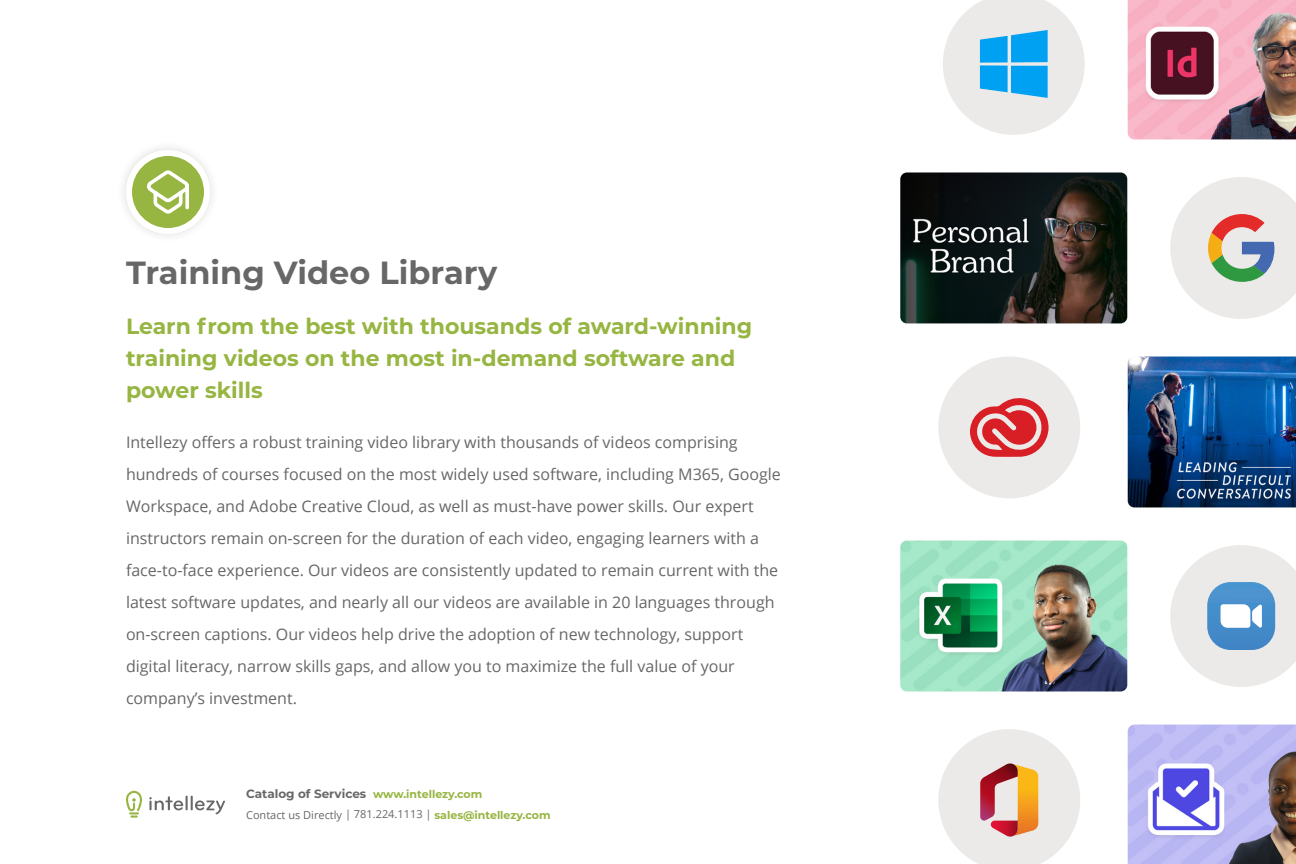
<style>
.page{position:relative;width:1296px;height:864px;background:#fff}
.page>*{position:absolute;margin:0;border:0;box-sizing:border-box;transform-origin:0 0}
.Service_Name{font:700 32px "Montserrat";color:#676767}
.Service_Subheader{font:700 22px/32px "Montserrat";color:#96b541}
.Service_Description{font:16px/32px "Open Sans";color:#676767}
.t1{font:700 12px "Montserrat";color:#676767}
.t2{font:11px "Open Sans";color:#676767}
.s1{font-size:11px;color:#96b541}
.s2{font-family:"Montserrat";font-weight:700;color:#96b541}
</style>
<div class="page">
<svg style="left:126px;top:791px;width:99px;height:27px"></svg>
<div style="left:938px;top:357px;width:142px;height:141px;background:#ebeae9;border-radius:50%"></div>
<img style="left:1128px;top:357px;width:168px;height:150px">
<img style="left:900px;top:173px;width:227px;height:150px">
<img style="left:900px;top:541px;width:227px;height:150px">
<img style="left:1128px;top:0;width:168px;height:139px">
<img style="left:1128px;top:725px;width:168px;height:139px">
<svg style="left:1170px;top:177px;width:126px;height:142px"></svg>
<svg style="left:970px;top:398px;width:79px;height:59px"></svg>
<svg style="left:943px;top:0;width:142px;height:135px"></svg>
<svg style="left:938px;top:729px;width:142px;height:135px"></svg>
<img style="left:980px;top:763px;width:38px;height:58px">
<img style="left:991px;top:821px;width:27px;height:16px">
<svg style="left:1170px;top:545px;width:126px;height:142px"></svg>
<div style="left:116px;top:140px;width:104px;height:104px;background:#231f20;opacity:.15"></div>
<div style="left:126px;top:150px;width:84px;height:84px;background:#fff;border-radius:50%"></div>
<div style="left:132px;top:156px;width:72px;height:72px;background:#96b541;border-radius:50%"></div>
<svg style="left:147px;top:170px;width:42px;height:44px"></svg>
<p class="Service_Name" style="left:126px;top:249px;width:373px">Training Video Library</p>
<p class="Service_Subheader" style="left:126px;top:309px;width:628px">Learn from the best with thousands of award-winning training videos on the most in-demand software and power skills</p>
<p class="Service_Description" style="left:126px;top:426px;width:656px">Intellezy offers a robust training video library with thousands of videos comprising hundreds of courses focused on the most widely used software, including M365, Google Workspace, and Adobe Creative Cloud, as well as must-have power skills. Our expert instructors remain on-screen for the duration of each video, engaging learners with a face-to-face experience. Our videos are consistently updated to remain current with the latest software updates, and nearly all our videos are available in 20 languages through on-screen captions. Our videos help drive the adoption of new technology, support digital literacy, narrow skills gaps, and allow you to maximize the full value of your company’s investment.</p>
<p class="t1" style="left:246px;top:785px;width:238px">Catalog of Services <span class="s1">www.intellezy.com</span></p>
<p class="t2" style="left:246px;top:808px;width:306px">Contact us Directly | 781.224.1113 | <span class="s2">sales@intellezy.com</span></p>
</div>
